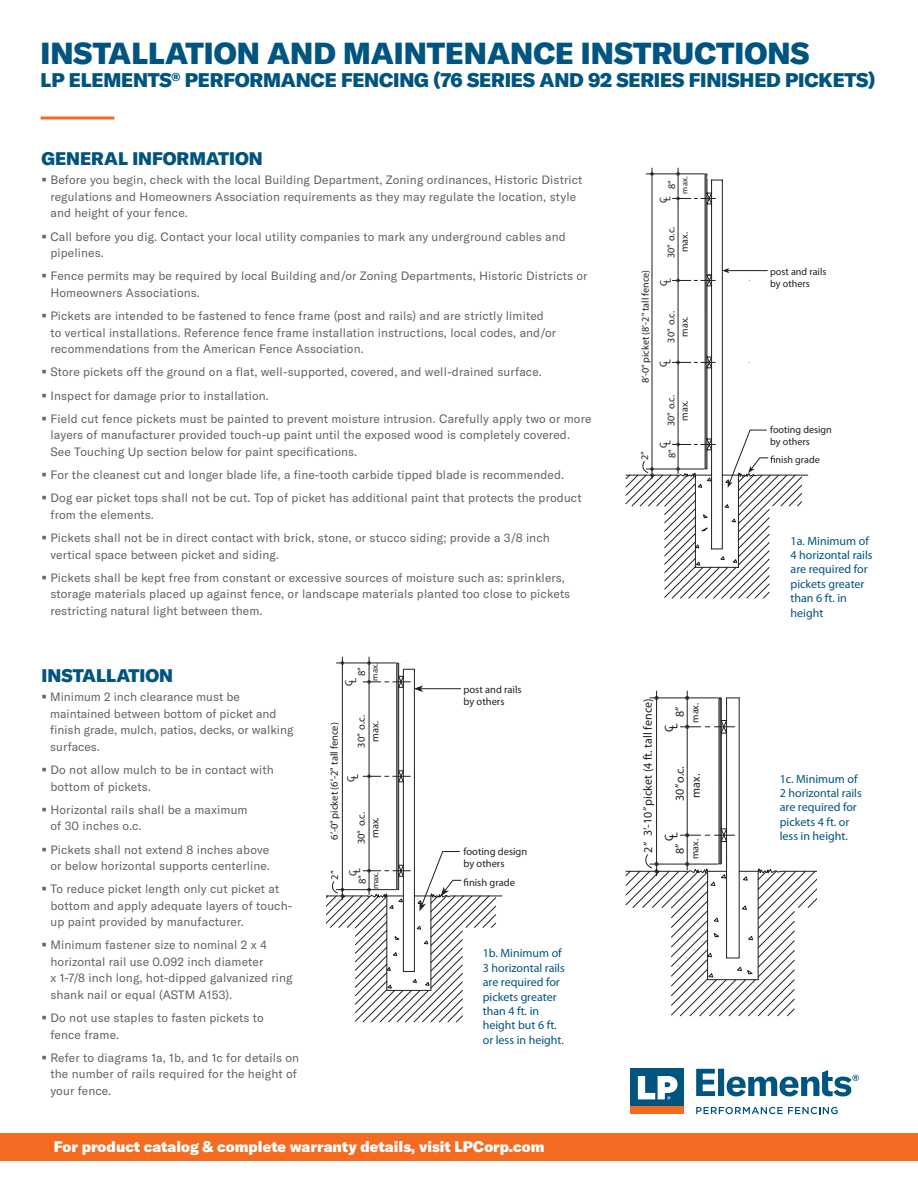
<style>
.page{position:relative;width:918px;height:1188px;background:#fff}
.page>*{position:absolute;margin:0;border:0;box-sizing:border-box;transform-origin:0 0}
.t1{font:900 30px "GT America";color:#005480}
.t2{font:900 19.5px "GT America";letter-spacing:-.01em;color:#005480}
.t3{font:900 18px "GT America";color:#005480}
.t4{font:900 15px "GT America";color:#fff}
.t5{font:12px/16.5px "GT America";letter-spacing:.01em;color:#636366}
.t6{font:12px/14.4px "Myriad Pro";color:#005480}
.t7{font:12px/23.5px "Myriad Pro";color:#231f20}
.t8{font:10.5px/12.6px "Myriad Pro";color:#231f20}
.t9{font:10.2px/13.2px "Myriad Pro";color:#231f20;text-align:center}
.t10{font:10.05px "Myriad Pro";color:#231f20}
.t11{font:8.7px "Myriad Pro";color:#231f20}
.t12{font:8.4px "Myriad Pro";color:#231f20}
</style>
<div class="page">
<div style="left:0;top:1133px;width:918px;height:28px;background:#f36c21"></div>
<div style="left:631px;top:1069px;width:53px;height:38px;background:#005480"></div>
<div style="left:631px;top:1107px;width:53px;height:7px;background:#f36c21"></div>
<svg style="left:638px;top:1076px;width:40px;height:23px"></svg>
<svg style="left:696px;top:1107px;width:142px;height:7px"></svg>
<svg style="left:696px;top:1069px;width:163px;height:27px"></svg>
<hr style="left:656px;top:691px;width:1px;height:185px;background:#231f20">
<hr style="left:687px;top:691px;width:1px;height:179px;background:#231f20">
<svg style="left:625px;top:696px;width:191px;height:320px"></svg>
<hr style="left:41px;top:117px;width:73px;height:3px;background:#f36c21">
<svg style="left:626px;top:167px;width:183px;height:431px"></svg>
<svg style="left:326px;top:656px;width:177px;height:366px"></svg>
<h1 class="t1" style="left:41px;top:34px;width:770px">INSTALLATION AND MAINTENANCE INSTRUCTIONS</h1>
<h2 class="t2" style="left:41px;top:68px;width:837px">LP ELEMENTS<sup>®</sup> PERFORMANCE FENCING (76 SERIES AND 92 SERIES FINISHED PICKETS)</h2>
<h3 class="t3" style="left:42px;top:147px;width:223px">GENERAL INFORMATION</h3>
<p class="t5" style="left:50px;top:172px;width:534px;text-indent:-9px">▪ Before you begin, check with the local Building Department, Zoning ordinances, Historic District regulations and Homeowners Association requirements as they may regulate the location, style and height of your fence.</p>
<p class="t5" style="left:50px;top:228px;width:517px;text-indent:-9px">▪ Call before you dig. Contact your local utility companies to mark any underground cables and pipelines.</p>
<p class="t5" style="left:50px;top:268px;width:539px;text-indent:-9px">▪ Fence permits may be required by local Building and/or Zoning Departments, Historic Districts or<br>Homeowners Associations.</p>
<p class="t5" style="left:50px;top:308px;width:507px;text-indent:-9px">▪ Pickets are intended to be fastened to fence frame (post and rails) and are strictly limited to vertical installations. Reference fence frame installation instructions, local codes, and/or recommendations from the American Fence Association.</p>
<p class="t5" style="left:42px;top:364px;width:502px">▪ Store pickets off the ground on a flat, well-supported, covered, and well-drained surface.</p>
<p class="t5" style="left:42px;top:387px;width:229px">▪ Inspect for damage prior to installation.</p>
<p class="t5" style="left:50px;top:410px;width:543px;text-indent:-9px">▪ Field cut fence pickets must be painted to prevent moisture intrusion. Carefully apply two or more layers of manufacturer provided touch-up paint until the exposed wood is completely covered.<br>See Touching Up section below for paint specifications.</p>
<p class="t5" style="left:42px;top:467px;width:524px">▪ For the cleanest cut and longer blade life, a fine-tooth carbide tipped blade is recommended.</p>
<p class="t5" style="left:50px;top:490px;width:533px;text-indent:-9px">▪ Dog ear picket tops shall not be cut. Top of picket has additional paint that protects the product from the elements.</p>
<p class="t5" style="left:50px;top:530px;width:501px;text-indent:-9px">▪ Pickets shall not be in direct contact with brick, stone, or stucco siding; provide a 3/8 inch vertical space between picket and siding.</p>
<p class="t5" style="left:50px;top:569px;width:521px;text-indent:-9px">▪ Pickets shall be kept free from constant or excessive sources of moisture such as: sprinklers, storage materials placed up against fence, or landscape materials planted too close to pickets restricting natural light between them.</p>
<h3 class="t3" style="left:42px;top:664px;width:133px">INSTALLATION</h3>
<p class="t5" style="left:50px;top:689px;width:245px;text-indent:-9px">▪ Minimum 2 inch clearance must be maintained between bottom of picket and finish grade, mulch, patios, decks, or walking surfaces.</p>
<p class="t5" style="left:50px;top:762px;width:225px;text-indent:-9px">▪ Do not allow mulch to be in contact with bottom of pickets.</p>
<p class="t5" style="left:50px;top:801px;width:199px;text-indent:-9px">▪ Horizontal rails shall be a maximum of 30 inches o.c.</p>
<p class="t5" style="left:42px;top:841px;width:230px;text-align:right">▪ Pickets shall not extend 8 inches above or below horizontal supports centerline.</p>
<p class="t5" style="left:50px;top:881px;width:244px;text-indent:-9px">▪ To reduce picket length only cut picket at bottom and apply adequate layers of touch&shy;up paint provided by manufacturer.</p>
<p class="t5" style="left:50px;top:937px;width:244px;text-indent:-9px">▪ Minimum fastener size to nominal 2 x 4 horizontal rail use 0.092 inch diameter<br>x 1-7/8 inch long, hot-dipped galvanized ring shank nail or equal (ASTM A153).</p>
<p class="t5" style="left:50px;top:1010px;width:215px;text-indent:-9px">▪ Do not use staples to fasten pickets to fence frame.</p>
<p class="t5" style="left:50px;top:1050px;width:250px;text-indent:-9px">▪ Refer to diagrams 1a, 1b, and 1c for details on the number of rails required for the height of your fence.</p>
<p class="t8" style="left:355px;top:676px;width:11px;rotate:-90deg">8”</p>
<p class="t11" style="left:370px;top:681px;width:19px;rotate:-90deg">max.</p>
<p class="t8" style="left:344px;top:686px;width:9px;rotate:-90deg">CL</p>
<p class="t8" style="left:354px;top:748px;width:34px;line-height:13.8px;text-align:center;rotate:-90deg">30” o.c. max.</p>
<p class="t8" style="left:328px;top:840px;width:119px;rotate:-90deg">6’-0” picket (6'-2" tall fence)</p>
<p class="t8" style="left:346px;top:782px;width:9px;rotate:-90deg">CL</p>
<p class="t8" style="left:354px;top:844px;width:34px;line-height:13.8px;text-align:center;rotate:-90deg">30” o.c. max.</p>
<p class="t8" style="left:328px;top:880px;width:11px;rotate:-90deg">2”</p>
<p class="t8" style="left:348px;top:876px;width:9px;rotate:-90deg">CL</p>
<p class="t8" style="left:356px;top:884px;width:11px;rotate:-90deg">8”</p>
<p class="t11" style="left:370px;top:889px;width:19px;rotate:-90deg">max.</p>
<p class="t8" style="left:464px;top:683px;width:60px">post and rails by others</p>
<p class="t8" style="left:464px;top:845px;width:65px">footing design by others</p>
<p class="t8" style="left:464px;top:876px;width:53px">finish grade</p>
<p class="t6" style="left:483px;top:946px;width:84px">1b. Minimum of<br>3 horizontal rails are required for pickets greater than 4 ft. in height but 6 ft. or less in height.</p>
<p class="t4" style="left:54px;top:1137px;width:492px">For product catalog &amp; complete warranty details, visit LPCorp.com</p>
<p class="t9" style="left:665px;top:189px;width:10px;rotate:-90deg">8”</p>
<p class="t12" style="left:679px;top:194px;width:18px;rotate:-90deg">max.</p>
<p class="t9" style="left:658px;top:203px;width:9px;rotate:-90deg">CL</p>
<p class="t9" style="left:639px;top:383px;width:115px;rotate:-90deg">8’-0” picket (8'-2" tall fence)</p>
<p class="t9" style="left:638px;top:460px;width:10px;rotate:-90deg">2”</p>
<p class="t9" style="left:664px;top:258px;width:33px;rotate:-90deg">30” o.c. max.</p>
<p class="t9" style="left:659px;top:286px;width:9px;rotate:-90deg">CL</p>
<p class="t9" style="left:664px;top:343px;width:33px;rotate:-90deg">30” o.c. max.</p>
<p class="t9" style="left:658px;top:367px;width:9px;rotate:-90deg">CL</p>
<p class="t9" style="left:664px;top:426px;width:33px;rotate:-90deg">30” o.c. max.</p>
<p class="t9" style="left:658px;top:448px;width:9px;rotate:-90deg">CL</p>
<p class="t9" style="left:665px;top:458px;width:10px;rotate:-90deg">8”</p>
<p class="t7" style="left:636px;top:732px;width:35px;text-indent:-104px;rotate:-90deg">3’-10” picket (4 ft. tall fence)<br>CL</p>
<p class="t7" style="left:659px;top:841px;width:10px;rotate:-90deg">CL</p>
<p class="t7" style="left:668px;top:717px;width:12px;rotate:-90deg">8”</p>
<p class="t10" style="left:689px;top:723px;width:21px;rotate:-90deg">max.</p>
<p class="t7" style="left:672px;top:801px;width:36px;line-height:15.8px;rotate:-90deg">30” o.c. max.</p>
<p class="t7" style="left:668px;top:854px;width:12px;rotate:-90deg">8”</p>
<p class="t10" style="left:689px;top:859px;width:21px;rotate:-90deg">max.</p>
<p class="t7" style="left:636px;top:853px;width:12px;rotate:-90deg">2”</p>
<p class="t9" style="left:770px;top:265px;width:58px;line-height:12.1px;text-align:left">post and rails by others</p>
<p class="t9" style="left:770px;top:423px;width:63px;line-height:12.1px;text-align:left">footing design by others</p>
<p class="t9" style="left:776px;top:453px;width:46px">nish grade</p>
<p class="t6" style="left:791px;top:533px;width:84px">1a. Minimum of<br>4 horizontal rails are required for pickets greater than 6 ft. in height</p>
<p class="t6" style="left:780px;top:771px;width:84px">1c. Minimum of<br>2 horizontal rails are required for pickets 4 ft. or less in height.</p>
</div>
